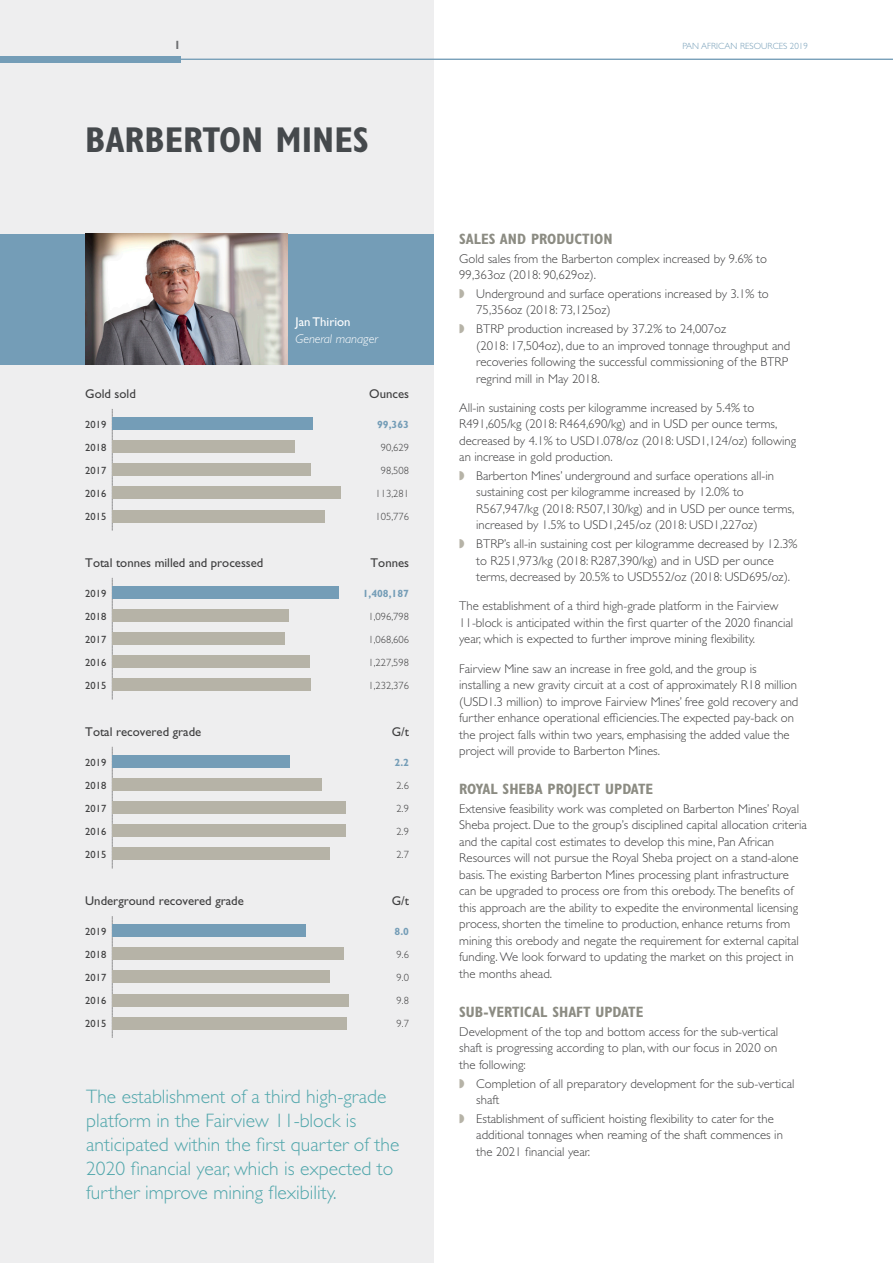
<style>
.page{position:relative;width:893px;height:1263px;background:#fff}
.page>*{position:absolute;margin:0;border:0;box-sizing:border-box;transform-origin:0 0}
._2019_NJ_Main_page_h{font:700 condensed 36px "Gill Sans Std";color:#45494c}
._2019_NJ_intro_para{font:300 19.5px/24px "Gill Sans Std";color:#50a6ab}
._2019_NJ_Body_head_1{font:700 condensed 15px "Gill Sans Std";color:#8c8c83}
._2019_NJ_body_copy{font:300 12.75px/16.5px "Gill Sans Std";color:#3e3e3f}
._2019_NJ_body_copy_0{font:300 12.75px/16.5px "Gill Sans Std";color:#3e3e3f;text-align:justify}
.t1{font:12.75px "Gill Sans Std";color:#3e3e3f}
._2019_NJ_body_copy-2{font:italic 300 12.75px "Gill Sans Std";color:#fff}
._2019_NJ_body_regula{font:12.75px "Gill Sans Std";color:#fff}
.t2{font:700 12px "Gill Sans Std";color:#6c6d70}
.t3{font:300 10.5px/23.1px "Gill Sans Std";color:#3e3e3f}
.t4{font:10.5px/23.1px "Gill Sans Std";color:#3e3e3f}
.t5{font:700 10.5px/23.1px "Gill Sans Std";color:#749db7}
.t6{font:300 9px "Gill Sans Std";color:#749db7}
.s1{font-weight:700;color:#749db7}
.s2{font-weight:300;color:#3e3e3f}
.s3{color:#b6b3a7}
</style>
<div class="page">
<div style="left:0;top:0;width:434px;height:1263px;background:#eeeeef"></div>
<hr style="left:181px;top:59px;width:712px;height:1px;background:#749db7">
<div style="left:0;top:56px;width:181px;height:6px;background:#749db7"></div>
<div style="left:0;top:234px;width:85px;height:130px;background:#749db7"></div>
<div style="left:287px;top:234px;width:147px;height:130px;background:#749db7"></div>
<svg style="left:112px;top:409px;width:1px;height:122px"></svg>
<div style="left:112px;top:417px;width:200px;height:13px;background:#749db7"></div>
<div style="left:112px;top:440px;width:183px;height:13px;background:#b6b3a7"></div>
<div style="left:112px;top:463px;width:199px;height:13px;background:#b6b3a7"></div>
<div style="left:112px;top:486px;width:228px;height:13px;background:#b6b3a7"></div>
<div style="left:112px;top:510px;width:213px;height:12px;background:#b6b3a7"></div>
<svg style="left:112px;top:578px;width:1px;height:121px"></svg>
<div style="left:112px;top:586px;width:227px;height:13px;background:#749db7"></div>
<div style="left:112px;top:609px;width:177px;height:13px;background:#b6b3a7"></div>
<div style="left:112px;top:632px;width:172px;height:13px;background:#b6b3a7"></div>
<div style="left:112px;top:655px;width:198px;height:13px;background:#b6b3a7"></div>
<div style="left:112px;top:679px;width:199px;height:12px;background:#b6b3a7"></div>
<svg style="left:112px;top:747px;width:1px;height:121px"></svg>
<div style="left:112px;top:755px;width:177px;height:13px;background:#749db7"></div>
<div style="left:112px;top:778px;width:210px;height:13px;background:#b6b3a7"></div>
<div style="left:112px;top:801px;width:234px;height:13px;background:#b6b3a7"></div>
<div style="left:112px;top:824px;width:234px;height:13px;background:#b6b3a7"></div>
<div style="left:112px;top:847px;width:218px;height:13px;background:#b6b3a7"></div>
<svg style="left:112px;top:916px;width:1px;height:122px"></svg>
<div style="left:112px;top:924px;width:194px;height:13px;background:#749db7"></div>
<div style="left:112px;top:947px;width:232px;height:13px;background:#b6b3a7"></div>
<div style="left:112px;top:970px;width:218px;height:13px;background:#b6b3a7"></div>
<div style="left:112px;top:994px;width:237px;height:12px;background:#b6b3a7"></div>
<div style="left:112px;top:1017px;width:235px;height:12px;background:#b6b3a7"></div>
<img style="left:85px;top:234px;width:202px;height:130px">
<p class="t2" style="left:174px;top:38px;width:8px">1</p>
<p class="t6" style="left:682px;top:41px;width:127px">PAN AFRICAN RESOURCES 2019</p>
<p class="_2019_NJ_Main_page_h" style="left:85px;top:118px;width:285px">BARBERTON MINES</p>
<p class="_2019_NJ_body_regula" style="left:296px;top:315px;width:57px">Jan Thirion</p>
<p class="_2019_NJ_body_copy-2" style="left:296px;top:331px;width:84px">General manager</p>
<p class="t1" style="left:85px;top:386px;width:52px">Gold sold</p>
<p class="t1" style="left:369px;top:386px;width:41px">Ounces</p>
<p class="t4" style="left:85px;top:412px;width:22px">2019</p>
<p class="t4" style="left:85px;top:436px;width:22px">2018<br>2017</p>
<p class="t4" style="left:85px;top:482px;width:22px">2016<br>2015</p>
<p class="t5" style="left:377px;top:412px;width:33px">99,363</p>
<p class="t3" style="left:381px;top:436px;width:30px">90,629<br>98,508</p>
<p class="t3" style="left:376px;top:482px;width:35px">113,281<br>105,776</p>
<p class="t1" style="left:85px;top:555px;width:180px">Total tonnes milled and processed</p>
<p class="t1" style="left:371px;top:555px;width:40px">Tonnes</p>
<p class="t4" style="left:85px;top:581px;width:22px;text-align:justify">2019<br>2018<br>2017</p>
<p class="t4" style="left:85px;top:651px;width:22px">2016<br>2015</p>
<p class="t3" style="left:363px;top:582px;width:48px;text-align:center"><span class="s1">1,408,187<br></span>1,096,798<br>1,068,606</p>
<p class="t3" style="left:369px;top:651px;width:42px">1,227,598<br>1,232,376</p>
<p class="t1" style="left:85px;top:724px;width:117px">Total recovered grade</p>
<p class="t1" style="left:392px;top:724px;width:19px">G/t</p>
<p class="t4" style="left:85px;top:750px;width:22px;text-align:justify">2019<br>2018<br>2017</p>
<p class="t4" style="left:85px;top:820px;width:22px">2016<br>2015</p>
<p class="t3" style="left:395px;top:750px;width:16px;text-align:justify"><span class="s1">2.2<br></span>2.6<br>2.9</p>
<p class="t3" style="left:397px;top:820px;width:14px">2.9<br>2.7</p>
<p class="t1" style="left:85px;top:893px;width:160px">Underground recovered grade</p>
<p class="t1" style="left:392px;top:893px;width:19px">G/t</p>
<p class="t4" style="left:85px;top:920px;width:22px">2019<br>2018</p>
<p class="t4" style="left:85px;top:966px;width:22px">2017<br>2016</p>
<p class="t4" style="left:85px;top:1012px;width:22px">2015</p>
<p class="t5" style="left:395px;top:920px;width:16px">8.0<br><span class="s2">9.6</span></p>
<p class="t3" style="left:397px;top:966px;width:14px">9.0<br>9.8</p>
<p class="t3" style="left:397px;top:1012px;width:14px">9.7</p>
<p class="_2019_NJ_intro_para" style="left:86px;top:1085px;width:315px">The establishment of a third high-grade platform in the Fairview 11-block is anticipated within the first quarter of the 2020 financial year, which is expected to further improve mining flexibility.</p>
<p class="_2019_NJ_Body_head_1" style="left:459px;top:230px;width:155px">SALES AND PRODUCTION</p>
<p class="_2019_NJ_body_copy" style="left:459px;top:250px;width:309px">Gold sales from the Barberton complex increased by 9.6% to<br>99,363oz (2018: 90,629oz).</p>
<p class="_2019_NJ_body_copy" style="left:476px;top:285px;width:294px;text-indent:-17px"><span class="s3">◗</span> Underground and surface operations increased by 3.1% to<br>75,356oz (2018: 73,125oz)</p>
<p class="_2019_NJ_body_copy" style="left:476px;top:321px;width:315px;text-indent:-17px"><span class="s3">◗</span> BTRP production increased by 37.2% to 24,007oz<br>(2018: 17,504oz), due to an improved tonnage throughput and recoveries following the successful commissioning of the BTRP regrind mill in May 2018.</p>
<p class="_2019_NJ_body_copy" style="left:459px;top:399px;width:338px">All-in sustaining costs per kilogramme increased by 5.4% to R491,605/kg (2018: R464,690/kg) and in USD per ounce terms, decreased by 4.1% to USD1.078/oz (2018: USD1,124/oz) following an increase in gold production.</p>
<p class="_2019_NJ_body_copy" style="left:476px;top:467px;width:320px;text-indent:-17px"><span class="s3">◗</span> Barberton Mines’ underground and surface operations all-in sustaining cost per kilogramme increased by 12.0% to R567,947/kg (2018: R507,130/kg) and in USD per ounce terms, increased by 1.5% to USD1,245/oz (2018: USD1,227oz)</p>
<p class="_2019_NJ_body_copy" style="left:476px;top:536px;width:323px;text-indent:-17px"><span class="s3">◗</span> BTRP’s all-in sustaining cost per kilogramme decreased by 12.3% to R251,973/kg (2018: R287,390/kg) and in USD per ounce terms, decreased by 20.5% to USD552/oz (2018: USD695/oz).</p>
<p class="_2019_NJ_body_copy" style="left:459px;top:598px;width:336px">The establishment of a third high-grade platform in the Fairview<br>11-block is anticipated within the first quarter of the 2020 financial year, which is expected to further improve mining flexibility.</p>
<p class="_2019_NJ_body_copy" style="left:459px;top:660px;width:341px">Fairview Mine saw an increase in free gold, and the group is installing a new gravity circuit at a cost of approximately R18 million (USD1.3 million) to improve Fairview Mines’ free gold recovery and further enhance operational efficiencies.The expected pay-back on the project falls within two years, emphasising the added value the project will provide to Barberton Mines.</p>
<p class="_2019_NJ_Body_head_1" style="left:459px;top:780px;width:195px">ROYAL SHEBA PROJECT UPDATE</p>
<p class="_2019_NJ_body_copy" style="left:459px;top:800px;width:349px">Extensive feasibility work was completed on Barberton Mines’ Royal Sheba project. Due to the group’s disciplined capital allocation criteria and the capital cost estimates to develop this mine, Pan African Resources will not pursue the Royal Sheba project on a stand-alone basis. The existing Barberton Mines processing plant infrastructure can be upgraded to process ore from this orebody. The benefits of this approach are the ability to expedite the environmental licensing process, shorten the timeline to production, enhance returns from mining this orebody and negate the requirement for external capital funding. We look forward to updating the market on this project in the months ahead.</p>
<p class="_2019_NJ_Body_head_1" style="left:459px;top:1003px;width:186px">SUB-VERTICAL SHAFT UPDATE</p>
<p class="_2019_NJ_body_copy_0" style="left:459px;top:1023px;width:320px">Development of the top and bottom access for the sub-vertical shaft is progressing according to plan, with our focus in 2020 on the following:</p>
<p class="_2019_NJ_body_copy" style="left:476px;top:1075px;width:320px;text-indent:-17px"><span class="s3">◗</span> Completion of all preparatory development for the sub-vertical shaft</p>
<p class="_2019_NJ_body_copy" style="left:476px;top:1110px;width:308px;text-indent:-17px"><span class="s3">◗</span> Establishment of sufficient hoisting flexibility to cater for the additional tonnages when reaming of the shaft commences in the 2021 financial year.</p>
</div>
